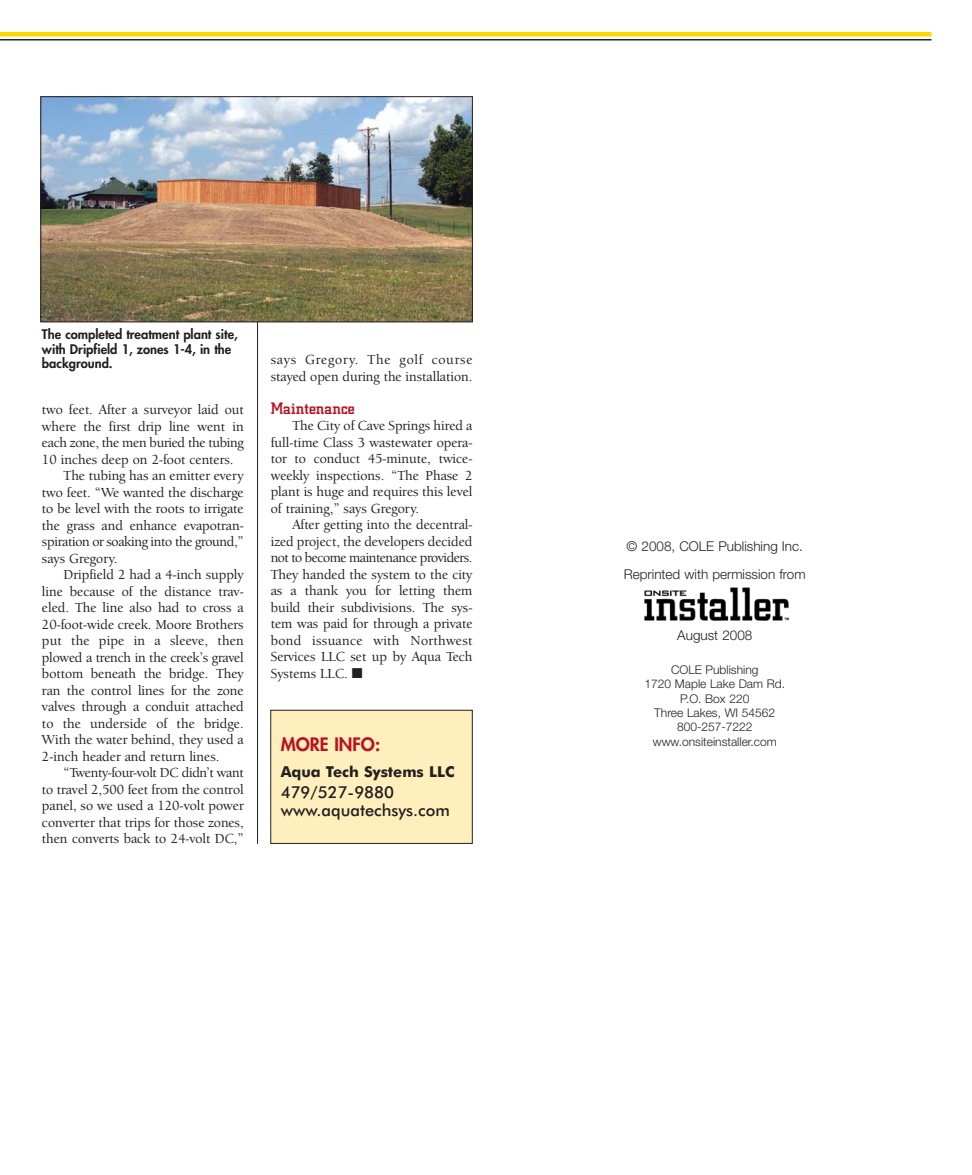
<style>
.page{position:relative;width:972px;height:1175px;background:#fff}
.page>*{position:absolute;margin:0;border:0;box-sizing:border-box;transform-origin:0 0}
.t1{font:800 18px "Futura";color:#ba1222}
.t2{font:500 16.5px/18px "Futura BT";color:#231f20}
.t3{font:16.5px "Circuit";color:#ba1222}
.t4{font:700 15px "Futura BT";color:#231f20}
.t5{font:500 14.25px/16.5px "Berkeley Oldstyle IT Cby BT";color:#231f20;text-align:justify}
.t6{font:500 14.25px "Berkeley Oldstyle IT Cby BT";letter-spacing:-.02em;color:#231f20}
.t7{font:300 13.5px/27.2px "Helvetica Neue";color:#231f20}
.t8{font:800 12.9px/14.4px "Futura";color:#231f20}
.t9{font:300 12px/14.4px "Helvetica Neue";color:#231f20;text-align:center}
</style>
<div class="page">
<hr style="left:0;top:32px;width:931px;height:4px;background:#ffd400">
<hr style="left:0;top:39px;width:931px;height:1px;background:#231f20">
<hr style="left:257px;top:315px;width:1px;height:528px;background:#231f20">
<img style="left:43px;top:98px;width:428px;height:222px">
<div style="left:41px;top:96px;width:432px;height:226px;border:1px solid #231f20"></div>
<div style="left:271px;top:710px;width:201px;height:133px;background:#ffefbd"></div>
<div style="left:270px;top:710px;width:203px;height:133px;border:1px solid #231f20"></div>
<img style="left:645px;top:588px;width:144px;height:32px">
<p class="t8" style="left:42px;top:328px;width:197px">The completed treatment plant site, with Dripfield 1, zones 1-4, in the background.</p>
<p class="t5" style="left:42px;top:403px;width:203px">two feet. After a surveyor laid out</p>
<p class="t5" style="left:42px;top:419px;width:203px">where the first drip line went in</p>
<p class="t6" style="left:42px;top:437px;width:203px">each zone, the men buried the tubing</p>
<p class="t5" style="left:42px;top:452px;width:193px">10 inches deep on 2-foot centers.</p>
<p class="t5" style="left:64px;top:469px;width:182px">The tubing has an emitter every</p>
<p class="t5" style="left:42px;top:485px;width:203px">two feet. “We wanted the discharge</p>
<p class="t5" style="left:42px;top:502px;width:203px">to be level with the roots to irrigate</p>
<p class="t5" style="left:42px;top:518px;width:203px">the grass and enhance evapotran-</p>
<p class="t6" style="left:42px;top:536px;width:203px">spiration or soaking into the ground,”</p>
<p class="t5" style="left:42px;top:551px;width:77px">says Gregory.</p>
<p class="t5" style="left:64px;top:568px;width:182px">Dripfield 2 had a 4-inch supply</p>
<p class="t5" style="left:42px;top:584px;width:203px">line because of the distance trav-</p>
<p class="t5" style="left:42px;top:601px;width:203px">eled. The line also had to cross a</p>
<p class="t5" style="left:42px;top:617px;width:203px">20-foot-wide creek. Moore Brothers</p>
<p class="t5" style="left:42px;top:634px;width:203px">put the pipe in a sleeve, then</p>
<p class="t5" style="left:42px;top:650px;width:203px">plowed a trench in the creek’s gravel</p>
<p class="t5" style="left:42px;top:667px;width:203px">bottom beneath the bridge. They</p>
<p class="t5" style="left:42px;top:683px;width:203px">ran the control lines for the zone</p>
<p class="t5" style="left:42px;top:700px;width:203px">valves through a conduit attached</p>
<p class="t5" style="left:42px;top:716px;width:203px">to the underside of the bridge.</p>
<p class="t5" style="left:42px;top:733px;width:203px">With the water behind, they used a</p>
<p class="t5" style="left:42px;top:749px;width:179px">2-inch header and return lines.</p>
<p class="t6" style="left:64px;top:767px;width:182px">“Twenty-four-volt DC didn’t want</p>
<p class="t5" style="left:42px;top:782px;width:203px">to travel 2,500 feet from the control</p>
<p class="t5" style="left:42px;top:799px;width:203px">panel, so we used a 120-volt power</p>
<p class="t5" style="left:42px;top:815px;width:203px">converter that trips for those zones,</p>
<p class="t5" style="left:42px;top:832px;width:203px">then converts back to 24-volt DC,”</p>
<p class="t5" style="left:271px;top:353px;width:203px">says Gregory. The golf course stayed open during the installation.</p>
<p class="t3" style="left:271px;top:402px;width:85px">Maintenance</p>
<p class="t5" style="left:271px;top:419px;width:203px;text-indent:22px">The City of Cave Springs hired a full-time Class 3 wastewater opera&shy;tor to conduct 45-minute, twice&shy;weekly inspections. “The Phase 2 plant is huge and requires this level of training,” says Gregory.</p>
<p class="t5" style="left:271px;top:518px;width:203px;text-indent:22px">After getting into the decentral&shy;ized project, the developers decided not to become maintenance providers.<br>They handed the system to the city as a thank you for letting them build their subdivisions. The sys&shy;tem was paid for through a private bond issuance with Northwest Services LLC set up by Aqua Tech Systems LLC. ■</p>
<p class="t1" style="left:281px;top:736px;width:101px">MORE INFO:</p>
<p class="t4" style="left:281px;top:765px;width:175px">Aqua Tech Systems LLC</p>
<p class="t2" style="left:281px;top:784px;width:171px">479/527-9880 www.aquatechsys.c om</p>
<p class="t7" style="left:624px;top:534px;width:183px">© 2008, COLE Publishing Inc.<br>Reprinted with permission from</p>
<p class="t7" style="left:677px;top:623px;width:77px">August 2008</p>
<p class="t9" style="left:645px;top:663px;width:142px">COLE Publishing<br>1720 Maple Lake Dam Rd.<br>P.O. Box 220<br>Three Lakes, WI 54562<br>800-257-7222 www.onsiteinstaller.com</p>
</div>
